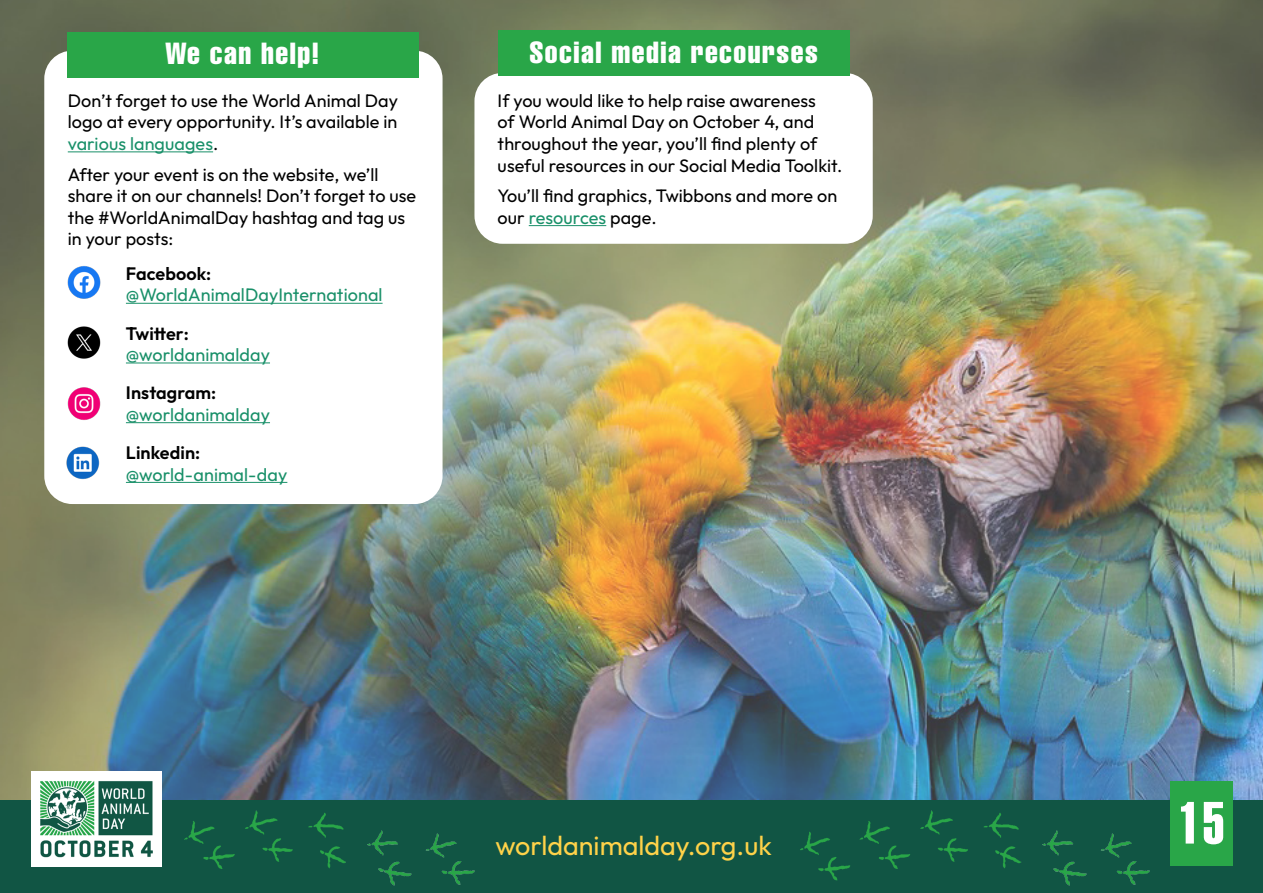
<style>
.page{position:relative;width:1263px;height:893px;background:#fff}
.page>*{position:absolute;margin:0;border:0;box-sizing:border-box;transform-origin:0 0}
.t1{font:58.5px "Helvetica LT Std Extra Comp";color:#fff}
.t2{font:30px "Helvetica LT Std Comp";letter-spacing:.05em;color:#fff}
.t3{font:27px "Outfit";color:#ffd249}
.t4{font:18px/21.6px "Outfit";letter-spacing:.005em;color:#000}
.t5{font:18px "Outfit";letter-spacing:.005em;color:#199069}
.t6{font:600 18px "Outfit";letter-spacing:.005em;color:#000}
.s1{color:#199069}
</style>
<div class="page">
<img style="left:0;top:0;width:1263px;height:801px">
<div style="left:44px;top:51px;width:399px;height:453px;background:#fff;border-radius:28px"></div>
<div style="left:67px;top:32px;width:351px;height:45px;background:#29a648"></div>
<hr style="left:68px;top:151px;width:145px;height:1px;background:#199069">
<img style="left:67px;top:266px;width:34px;height:33px">
<img style="left:67px;top:387px;width:34px;height:33px">
<img style="left:66px;top:446px;width:34px;height:34px">
<img style="left:67px;top:326px;width:34px;height:33px">
<hr style="left:126px;top:303px;width:257px;height:1px;background:#199069">
<hr style="left:126px;top:363px;width:144px;height:1px;background:#199069">
<hr style="left:126px;top:422px;width:144px;height:1px;background:#199069">
<hr style="left:126px;top:482px;width:161px;height:1px;background:#199069">
<div style="left:474px;top:73px;width:399px;height:171px;background:#fff;border-radius:28px"></div>
<div style="left:498px;top:31px;width:351px;height:45px;background:#29a648"></div>
<hr style="left:529px;top:225px;width:77px;height:1px;background:#199069">
<div style="left:0;top:801px;width:1263px;height:92px;background:#154"></div>
<img style="left:800px;top:810px;width:350px;height:76px">
<img style="left:184px;top:810px;width:291px;height:76px">
<img style="left:31px;top:771px;width:131px;height:96px">
<div style="left:1170px;top:781px;width:63px;height:85px;background:#29a648"></div>
<p class="t2" style="left:166px;top:34px;width:155px">We can help!</p>
<p class="t4" style="left:68px;top:90px;width:332px;text-align:justify">Don’t forget to use the World Animal Day logo at every opportunity. It’s available in <span class="s1">various languages</span>.</p>
<p class="t4" style="left:68px;top:164px;width:350px">After your event is on the website, we’ll share it on our channels! Don’t forget to use the #WorldAnimalDay hashtag and tag us in your posts:</p>
<p class="t6" style="left:126px;top:262px;width:87px">Facebook:</p>
<p class="t5" style="left:126px;top:284px;width:258px">@WorldAnimalDayInternational</p>
<p class="t6" style="left:126px;top:321px;width:65px">Twitter:</p>
<p class="t5" style="left:126px;top:343px;width:146px">@worldanimalday</p>
<p class="t6" style="left:126px;top:381px;width:92px">Instagram:</p>
<p class="t5" style="left:126px;top:403px;width:146px">@worldanimalday</p>
<p class="t6" style="left:126px;top:441px;width:76px">Linkedin:</p>
<p class="t5" style="left:126px;top:463px;width:163px">@world-animal-day</p>
<p class="t2" style="left:529px;top:34px;width:290px">Social media recourses</p>
<p class="t4" style="left:498px;top:90px;width:346px">If you would like to help raise awareness<br>of World Animal Day on October 4, and throughout the year, you’ll find plenty of useful resources in our Social Media Toolkit.</p>
<p class="t4" style="left:498px;top:186px;width:341px">You’ll find graphics, Twibbons and more on our <span class="s1">resources</span> page.</p>
<p class="t3" style="left:495px;top:828px;width:278px">worldanimalday.org.uk</p>
<p class="t1" style="left:1179px;top:788px;width:47px">15</p>
</div>
